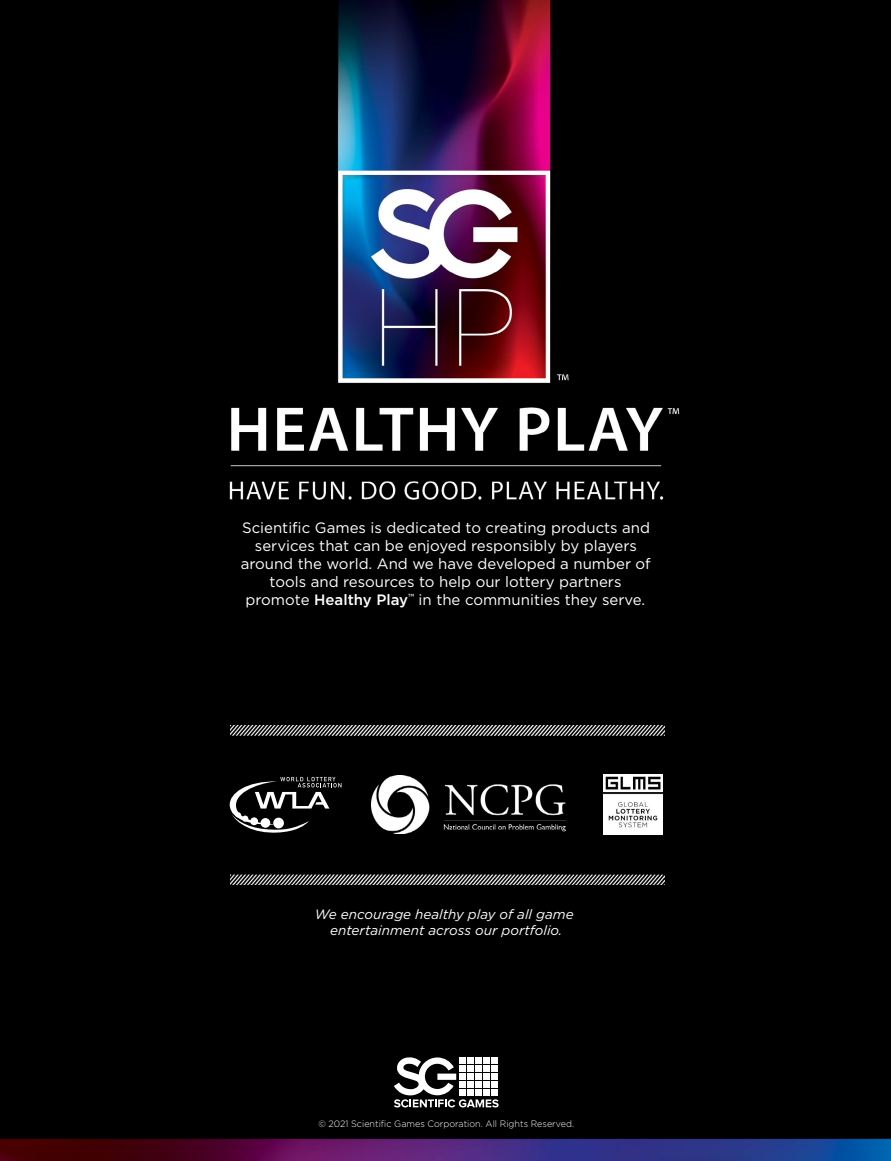
<style>
.page{position:relative;width:891px;height:1161px;background:#fff}
.page>*{position:absolute;margin:0;border:0;box-sizing:border-box;transform-origin:0 0}
.t1{font:15px/18px "Gotham";color:#fff;text-align:center}
.t2{font:italic 13.5px/16.2px "Gotham";color:#fff;text-align:center}
.t3{font:300 9.3px "Gotham";color:#fff}
.s1{font-weight:500}
</style>
<div class="page">
<img style="left:0;top:0;width:891px;height:1161px">
<svg style="left:394px;top:1057px;width:105px;height:50px"></svg>
<img style="left:231px;top:726px;width:433px;height:159px">
<img style="left:603px;top:775px;width:60px;height:60px">
<svg style="left:230px;top:777px;width:111px;height:57px;background:#363636"></svg>
<img style="left:372px;top:776px;width:194px;height:58px">
<p class="t1" style="left:241px;top:518px;width:412px">Scientific Games is dedicated to creating products and services that can be enjoyed responsibly by players around the world. And we have developed a number of tools and resources to help our lottery partners promote <span class="s1">Healthy Play</span><sup>™</sup> in the communities they serve.</p>
<p class="t2" style="left:315px;top:906px;width:260px">We encourage healthy play of all game entertainment across our portfolio.</p>
<p class="t3" style="left:318px;top:1118px;width:257px">© 2021 Scientific Games Corporation. All Rights Reserved.</p>
</div>
